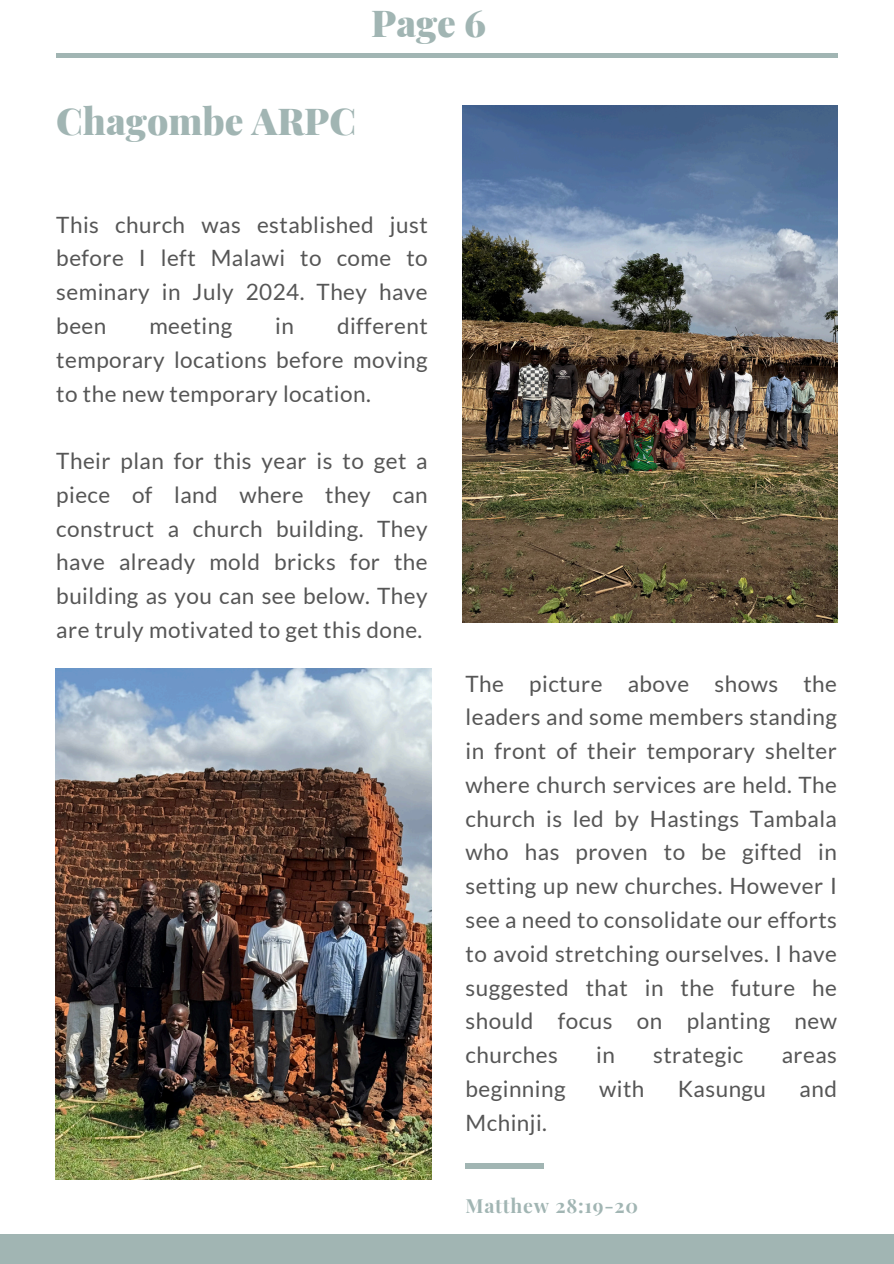
<style>
.page{position:relative;width:894px;height:1264px;background:#fff}
.page>*{position:absolute;margin:0;border:0;box-sizing:border-box;transform-origin:0 0}
.t1{font:900 37.2px "Playfair Display";color:#a1b5b3}
.t2{font:22.5px/33.8px "Lato";letter-spacing:.02em;color:#565656;text-align:justify}
.t3{font:700 19.5px "Playfair Display";letter-spacing:.04em;color:#a1b5b3}
</style>
<div class="page">
<div style="left:0;top:1234px;width:893px;height:29px;background:#a1b5b3"></div>
<img style="left:462px;top:106px;width:375px;height:516px">
<img style="left:55px;top:669px;width:376px;height:510px">
<hr style="left:56px;top:53px;width:781px;height:4px;background:#a1b5b3">
<div style="left:465px;top:1162px;width:79px;height:6px;background:#a1b5b3"></div>
<p class="t1" style="left:371px;top:-3px;width:116px">Page 6</p>
<h1 class="t1" style="left:56px;top:95px;width:301px">Chagombe ARPC</h1>
<p class="t2" style="left:56px;top:207px;width:373px">This church was established just before I left Malawi to come to seminary in July 2024. They have been</p>
<p class="t2" style="left:56px;top:308px;width:373px;text-indent:280px">different temporary locations before moving to the new temporary location.</p>
<p class="t2" style="left:149px;top:308px;width:84px">meeting</p>
<p class="t2" style="left:275px;top:308px;width:20px">in</p>
<h1 class="t2" style="left:56px;top:443px;width:373px">Their plan for this year is to get a piece of land where they can construct a church building. They have already mold bricks for the building as you can see below. They are truly motivated to get this done.</h1>
<h2 class="t2" style="left:465px;top:666px;width:373px">The picture above shows the leaders and some members standing in front of their temporary shelter where church services are held. The church is led by Hastings Tambala who has proven to be gifted in setting up new churches. However I see a need to consolidate our efforts to avoid stretching ourselves. I have suggested that in the future he should focus on planting new churches</h2>
<h2 class="t2" style="left:596px;top:1037px;width:20px">in</h2>
<h2 class="t2" style="left:653px;top:1037px;width:92px">strategic</h2>
<h2 class="t2" style="left:781px;top:1037px;width:57px">areas</h2>
<h2 class="t2" style="left:465px;top:1071px;width:102px">beginning</h2>
<h2 class="t2" style="left:599px;top:1071px;width:47px">with</h2>
<h2 class="t2" style="left:677px;top:1071px;width:90px">Kasungu</h2>
<h2 class="t2" style="left:799px;top:1071px;width:39px">and</h2>
<h2 class="t2" style="left:465px;top:1104px;width:83px">Mchinji.</h2>
<h2 class="t3" style="left:465px;top:1191px;width:174px">Matthew 28:19-20</h2>
</div>
